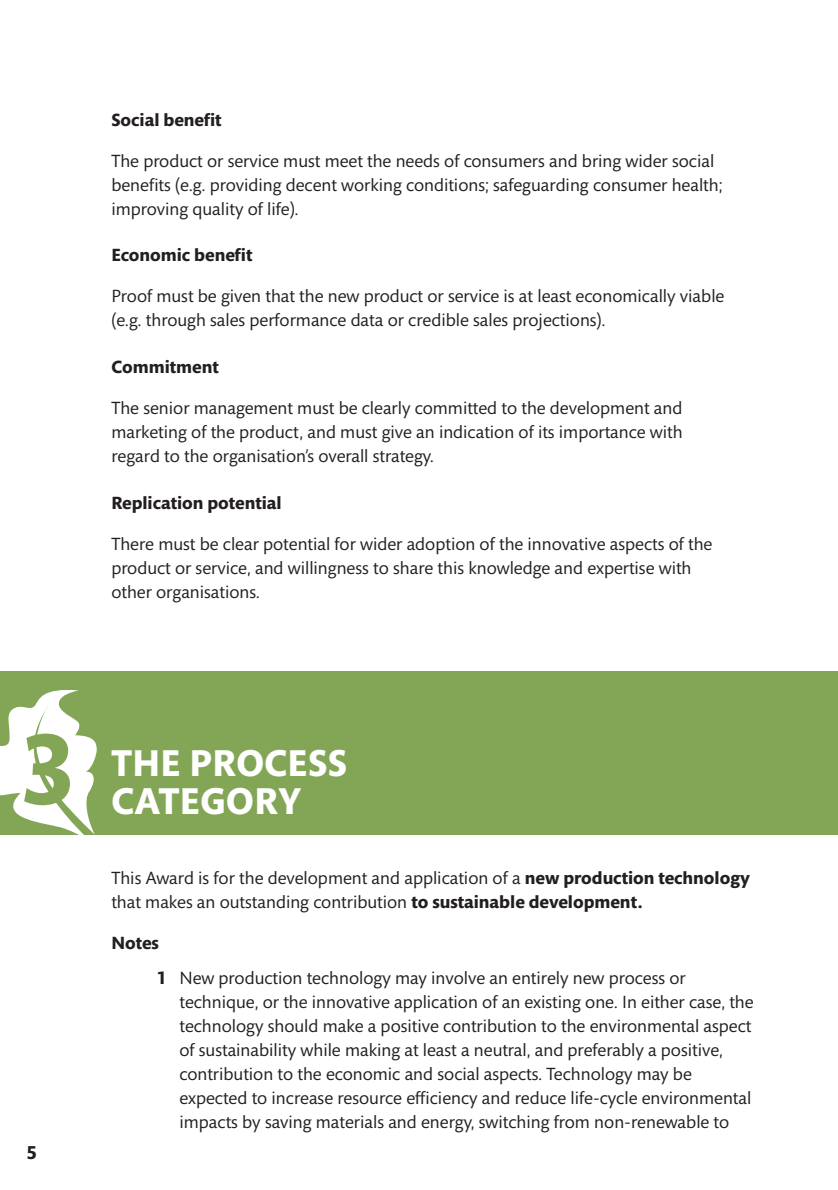
<style>
.page{position:relative;width:838px;height:1190px;background:#fff}
.page>*{position:absolute;margin:0;border:0;box-sizing:border-box;transform-origin:0 0}
.t1{font:700 102.2px "Mundo Sans";color:#83a656}
.t2{font:700 38px/38px "Mundo Sans";letter-spacing:.01em;color:#fff}
.t3{font:700 19px "Mundo Sans";color:#231f20}
.t4{font:18px/24px "Mundo Sans";color:#231f20}
.t5{font:700 18px "Mundo Sans";color:#231f20}
.s1{font-weight:700}
</style>
<div class="page">
<div style="left:0;top:671px;width:837px;height:163px;background:#83a656"></div>
<svg style="left:0;top:690px;width:97px;height:145px"></svg>
<p class="t5" style="left:111px;top:110px;width:112px">Social benefit</p>
<p class="t4" style="left:111px;top:149px;width:612px">The product or service must meet the needs of consumers and bring wider social benefits (e.g. providing decent working conditions; safeguarding consumer health; improving quality of life).</p>
<p class="t5" style="left:111px;top:245px;width:142px">Economic benefit</p>
<p class="t4" style="left:111px;top:285px;width:614px">Proof must be given that the new product or service is at least economically viable (e.g. through sales performance data or credible sales projections).</p>
<p class="t5" style="left:111px;top:357px;width:109px">Commitment</p>
<p class="t4" style="left:111px;top:396px;width:572px;text-align:justify">The senior management must be clearly committed to the development and marketing of the product, and must give an indication of its importance with regard to the organisation’s overall strategy.</p>
<p class="t5" style="left:111px;top:493px;width:172px">Replication potential</p>
<p class="t4" style="left:111px;top:532px;width:602px">There must be clear potential for wider adoption of the innovative aspects of the product or service, and willingness to share this knowledge and expertise with other organisations.</p>
<h1 class="t1" style="left:19px;top:713px;width:59px">3</h1>
<p class="t3" style="left:27px;top:1141px;width:12px">5</p>
<h2 class="t2" style="left:111px;top:745px;width:216px">THE PROCESS<br>CATEGORY</h2>
<p class="t4" style="left:111px;top:866px;width:640px">This Award is for the development and application of a <span class="s1">new production technology </span>that makes an outstanding contribution <span class="s1">to sustainable development.</span></p>
<p class="t4" style="left:157px;top:925px;width:530px;line-height:35.4px;text-indent:-45px"><span class="s1">Notes<br>1</span> New production technology may involve an entirely new process or</p>
<p class="t4" style="left:179px;top:990px;width:575px">technique, or the innovative application of an existing one. In either case, the technology should make a positive contribution to the environmental aspect of sustainability while making at least a neutral, and preferably a positive, contribution to the economic and social aspects. Technology may be expected to increase resource efficiency and reduce life-cycle environmental impacts by saving materials and energy, switching from non-renewable to</p>
</div>
